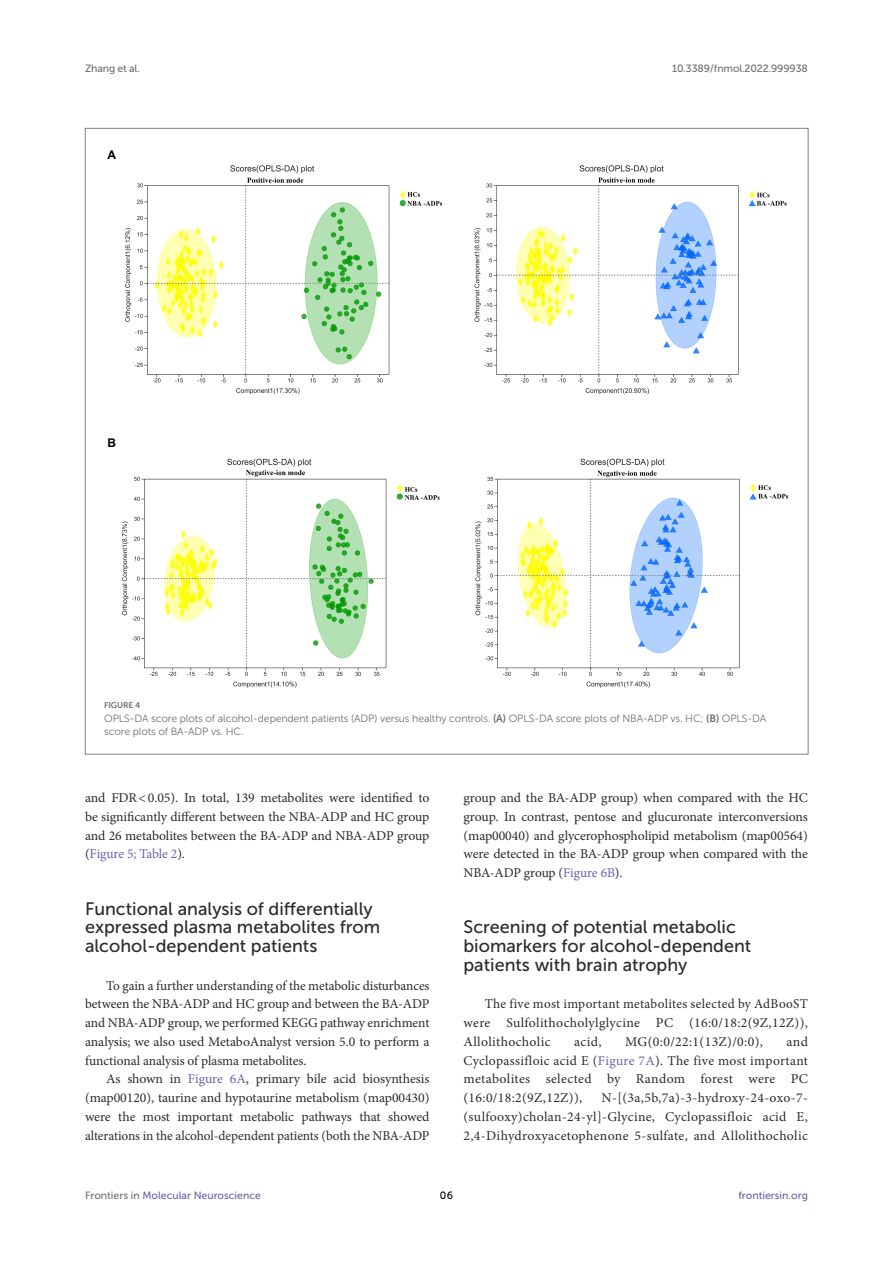
<style>
.page{position:relative;width:893px;height:1263px;background:#fff}
.page>*{position:absolute;margin:0;border:0;box-sizing:border-box;transform-origin:0 0}
.HEAD_2{font:18px/18.8px "Museo Sans 500";color:#2b2b2a}
.TEXT_FLUSH{font:13.5px/18.8px "Minion Pro";letter-spacing:.02em;color:#2b2b2a;text-align:justify}
.TEXT{font:13.5px/18.8px "Minion Pro";letter-spacing:-.005em;color:#2b2b2a;text-align:justify}
.t1{font:700 12px "Arial";color:#000}
.FIG_LEG{font:10.5px/13.5px "Museo Sans 300";letter-spacing:-.01em;color:#706f70}
.t2{font:10.5px "Museo Sans 500";color:#6a61ab}
.t3{font:10.5px "Museo Sans 500";letter-spacing:-.015em;color:#706f70}
.t4{font:10.5px "Museo Sans 500";color:#000}
.FIG_HD{font:8.25px "Museo Sans 700";letter-spacing:-.01em;color:#706f70}
.s1{font-family:"Museo Sans 700"}
.s2{color:#6a61ab}
.s3{color:#766db1}
.s4{color:#706f70}
</style>
<div class="page">
<img style="left:122px;top:165px;width:667px;height:523px">
<p class="t3" style="left:85px;top:63px;width:56px">Zhang et al.</p>
<p class="t3" style="left:672px;top:63px;width:137px">10.3389/fnmol.2022.999938</p>
<p class="t1" style="left:107px;top:147px;width:10px">A</p>
<p class="t1" style="left:107px;top:434px;width:10px">B</p>
<p class="FIG_HD" style="left:104px;top:701px;width:37px">FIGURE 4</p>
<p class="FIG_LEG" style="left:104px;top:711px;width:664px">OPLS-DA score plots of alcohol-dependent patients (ADP) versus healthy controls. <span class="s1">(A)</span> OPLS-DA score plots of NBA-ADP vs. HC; <span class="s1">(B)</span> OPLS-DA score plots of BA-ADP vs. HC.</p>
<p class="TEXT" style="left:85px;top:788px;width:346px">and FDR&lt;0.05). In total, 139 metabolites were identified to be significantly different between the NBA-ADP and HC group and 26 metabolites between the BA-ADP and NBA-ADP group (<span class="s2">Figure 5</span><span class="s3">;</span> <span class="s2">Table 2</span>).</p>
<p class="HEAD_2" style="left:85px;top:899px;width:297px">Functional analysis of differentially expressed plasma metabolites from alcohol-dependent patients</p>
<p class="TEXT_FLUSH" style="left:85px;top:976px;width:346px;text-indent:21px">To gain a further understanding of the metabolic disturbances between the NBA-ADP and HC group and between the BA-ADP and NBA-ADP group, we performed KEGG pathway enrichment analysis; we also used MetaboAnalyst version 5.0 to perform a functional analysis of plasma metabolites.</p>
<p class="TEXT" style="left:85px;top:1070px;width:346px;text-indent:21px">As shown in <span class="s2">Figure 6A</span>, primary bile acid biosynthesis (map00120), taurine and hypotaurine metabolism (map00430) were the most important metabolic pathways that showed alterations in the alcohol-dependent patients (both the NBA-ADP</p>
<p class="TEXT" style="left:463px;top:788px;width:346px">group and the BA-ADP group) when compared with the HC group. In contrast, pentose and glucuronate interconversions (map00040) and glycerophospholipid metabolism (map00564) were detected in the BA-ADP group when compared with the NBA-ADP group (<span class="s2">Figure 6B</span>).</p>
<p class="HEAD_2" style="left:463px;top:918px;width:289px">Screening of potential metabolic biomarkers for alcohol-dependent patients with brain atrophy</p>
<p class="TEXT_FLUSH" style="left:463px;top:995px;width:346px;text-indent:21px">The five most important metabolites selected by AdBooST were Sulfolithocholylglycine PC (16:0/18:2(9Z,12Z)), Allolithocholic</p>
<p class="TEXT_FLUSH" style="left:463px;top:1032px;width:346px;text-indent:323px">and Cyclopassifloic acid E (<span class="s2">Figure 7A</span>). The five most important metabolites selected by Random forest were PC (16:0/18:2(9Z,12Z)),</p>
<p class="TEXT_FLUSH" style="left:574px;top:1032px;width:29px">acid,</p>
<p class="TEXT_FLUSH" style="left:625px;top:1032px;width:139px">MG(0:0/22:1(13Z)/0:0),</p>
<p class="TEXT_FLUSH" style="left:463px;top:1088px;width:346px;text-indent:138px">N-[(3a,5b,7a)-3-hydroxy-24-oxo-7- (sulfooxy)cholan-24-yl]-Glycine, Cyclopassifloic acid E, 2,4-Dihydroxyacetophenone 5-sulfate, and Allolithocholic</p>
<p class="t2" style="left:85px;top:1190px;width:177px"><span class="s4">Frontiers in</span> Molecular Neuroscience</p>
<p class="t4" style="left:440px;top:1190px;width:15px">06</p>
<p class="t2" style="left:738px;top:1190px;width:71px">frontiersin.org</p>
</div>
